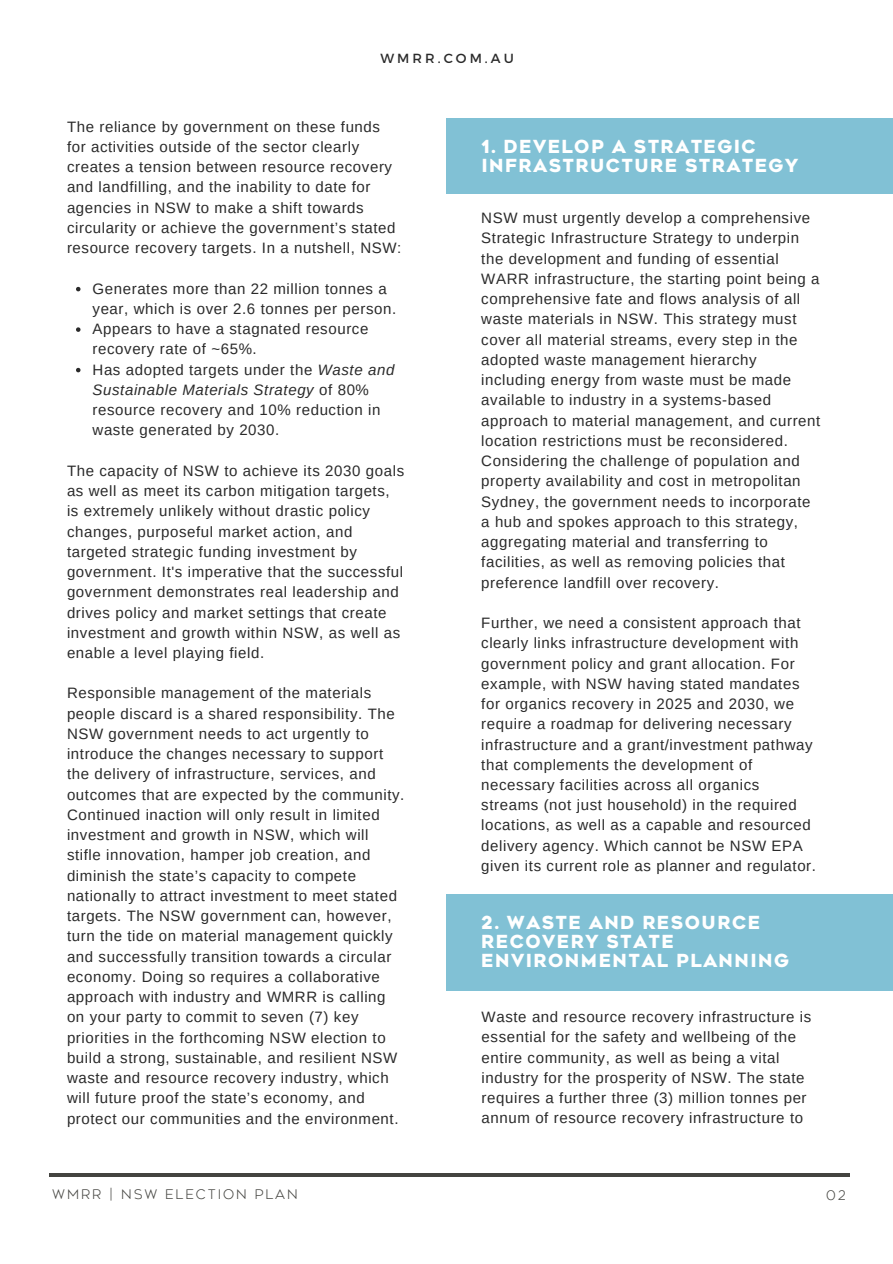
<style>
.page{position:relative;width:893px;height:1264px;background:#fff}
.page>*{position:absolute;margin:0;border:0;box-sizing:border-box;transform-origin:0 0}
.t1{font:800 18px/19px "Geometos Neue";letter-spacing:.08em;color:#fff}
.t2{font:15px/20.2px "Arimo";letter-spacing:.04em;color:#2a2a2a}
.t3{font:300 13.2px "Geometos Neue";letter-spacing:.15em;color:#444440}
.t4{font:13.2px "Montserrat";letter-spacing:.23em;color:#2a2a2a}
.s1{font-style:italic}
</style>
<div class="page">
<hr style="left:49px;top:1173px;width:800px;height:3px;background:#444440">
<div style="left:446px;top:119px;width:446px;height:74px;background:#81c1d5"></div>
<div style="left:446px;top:894px;width:446px;height:96px;background:#81c1d5"></div>
<svg style="left:76px;top:287px;width:4px;height:4px"></svg>
<svg style="left:76px;top:327px;width:4px;height:5px"></svg>
<svg style="left:76px;top:368px;width:4px;height:4px"></svg>
<p class="t4" style="left:380px;top:50px;width:135px">WMRR.COM.AU</p>
<p class="t2" style="left:67px;top:116px;width:336px">The reliance by government on these funds for activities outside of the sector clearly creates a tension between resource recovery and landfilling, and the inability to date for agencies in NSW to make a shift towards circularity or achieve the government’s stated resource recovery targets. In a nutshell, NSW:</p>
<p class="t2" style="left:93px;top:278px;width:305px">Generates more than 22 million tonnes a year, which is over 2.6 tonnes per person.<br>Appears to have a stagnated resource recovery rate of ~65%.<br>Has adopted targets under the <span class="s1">Waste and Sustainable Materials Strategy</span> of 80% resource recovery and 10% reduction in waste generated by 2030.</p>
<p class="t2" style="left:67px;top:460px;width:338px">The capacity of NSW to achieve its 2030 goals as well as meet its carbon mitigation targets, is extremely unlikely without drastic policy changes, purposeful market action, and targeted strategic funding investment by government. It's imperative that the successful government demonstrates real leadership and drives policy and market settings that create investment and growth within NSW, as well as enable a level playing field.</p>
<p class="t2" style="left:67px;top:683px;width:339px">Responsible management of the materials people discard is a shared responsibility. The NSW government needs to act urgently to introduce the changes necessary to support the delivery of infrastructure, services, and outcomes that are expected by the community.<br>Continued inaction will only result in limited investment and growth in NSW, which will stifle innovation, hamper job creation, and diminish the state’s capacity to compete nationally to attract investment to meet stated targets. The NSW government can, however, turn the tide on material management quickly and successfully transition towards a circular economy. Doing so requires a collaborative approach with industry and WMRR is calling on your party to commit to seven (7) key priorities in the forthcoming NSW election to build a strong, sustainable, and resilient NSW waste and resource recovery industry, which will future proof the state’s economy, and protect our communities and the environment.</p>
<p class="t1" style="left:481px;top:137px;width:318px">1. DEVELOP A STRATEGIC<br>INFRASTRUCTURE STRATEGY</p>
<p class="t2" style="left:481px;top:208px;width:340px">NSW must urgently develop a comprehensive Strategic Infrastructure Strategy to underpin the development and funding of essential WARR infrastructure, the starting point being a comprehensive fate and flows analysis of all waste materials in NSW. This strategy must cover all material streams, every step in the adopted waste management hierarchy including energy from waste must be made available to industry in a systems-based approach to material management, and current location restrictions must be reconsidered.<br>Considering the challenge of population and property availability and cost in metropolitan Sydney, the government needs to incorporate a hub and spokes approach to this strategy, aggregating material and transferring to facilities, as well as removing policies that preference landfill over recovery.</p>
<p class="t2" style="left:481px;top:612px;width:336px">Further, we need a consistent approach that clearly links infrastructure development with government policy and grant allocation. For example, with NSW having stated mandates for organics recovery in 2025 and 2030, we require a roadmap for delivering necessary infrastructure and a grant/investment pathway that complements the development of necessary facilities across all organics streams (not just household) in the required locations, as well as a capable and resourced delivery agency. Which cannot be NSW EPA given its current role as planner and regulator.</p>
<p class="t1" style="left:481px;top:913px;width:309px">2. WASTE AND RESOURCE<br>RECOVERY STATE<br>ENVIRONMENTAL PLANNING</p>
<p class="t2" style="left:481px;top:1006px;width:331px">Waste and resource recovery infrastructure is essential for the safety and wellbeing of the entire community, as well as being a vital industry for the prosperity of NSW. The state requires a further three (3) million tonnes per annum of resource recovery infrastructure to</p>
<p class="t3" style="left:52px;top:1186px;width:247px">WMRR | NSW ELECTION PLAN</p>
<p class="t3" style="left:826px;top:1187px;width:21px">02</p>
</div>
